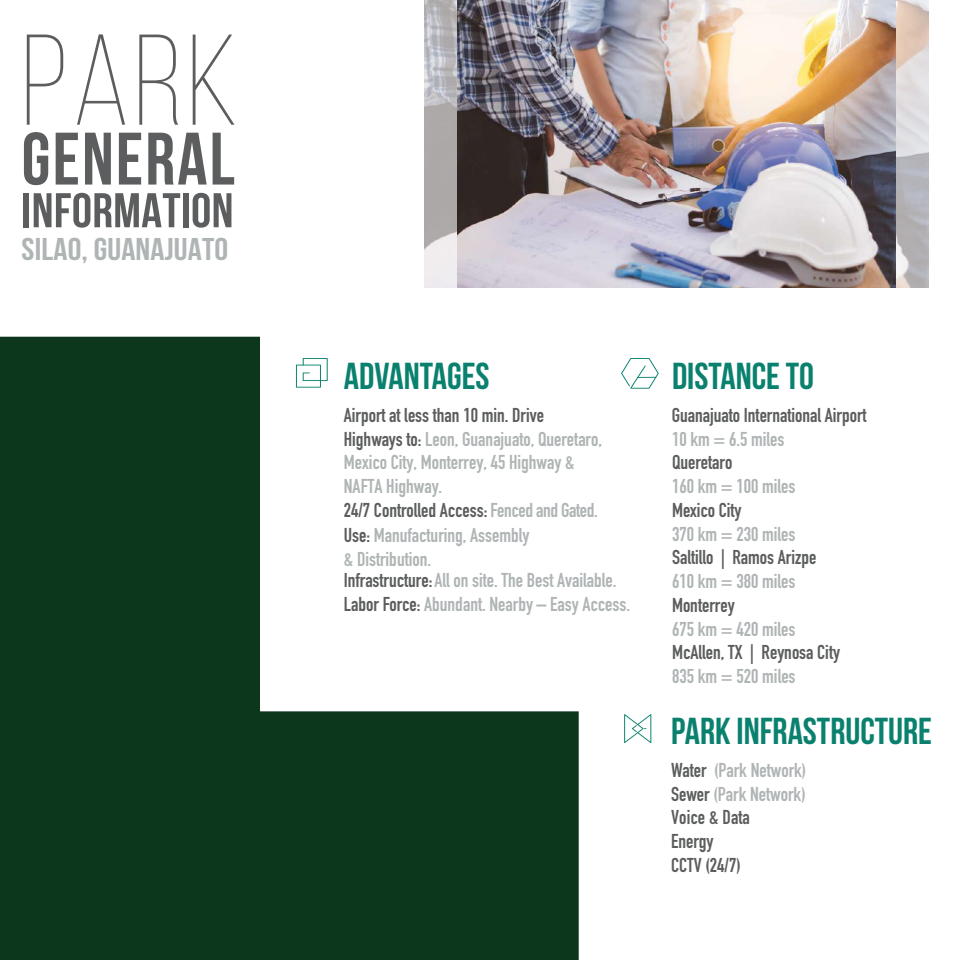
<style>
.page{position:relative;width:960px;height:960px;background:#fff}
.page>*{position:absolute;margin:0;border:0;box-sizing:border-box;transform-origin:0 0}
.t1{font:300 128.75px "Bebas Neue";color:#5c5d5e}
.t2{font:74.12px "Bebas Neue";letter-spacing:.03em;color:#5c5d5e}
.t3{font:48.62px "Bebas Neue";letter-spacing:.005em;color:#5c5d5e;scale:1.05 1}
.t4{font:37.5px "Bebas Neue";color:#09816e}
.t5{font:31.5px "Bebas Neue";letter-spacing:.005em;color:#afb4b5;scale:1.1 1}
.t6{font:700 19.75px/23.9px "DIN Condensed";color:#afb4b5}
.t7{font:700 19.75px/23.8px "DIN Condensed";color:#5c5d5e}
.s1{color:#5c5d5e}
.s2{color:#afb4b5}
</style>
<div class="page">
<img style="left:424px;top:0;width:504px;height:287px">
<img style="left:457px;top:0;width:438px;height:287px">
<svg style="left:0;top:337px;width:578px;height:623px;fill:#0c371d"></svg>
<svg style="left:296px;top:358px;width:32px;height:29px"></svg>
<svg style="left:624px;top:714px;width:27px;height:29px"></svg>
<svg style="left:621px;top:358px;width:37px;height:30px"></svg>
<h1 class="t1" style="left:22px;top:12px;width:219px">park</h1>
<h2 class="t2" style="left:22px;top:118px;width:215px">GENERAL</h2>
<h3 class="t3" style="left:22px;top:184px;width:203px">INFORMATION</h3>
<h3 class="t5" style="left:22px;top:231px;width:189px">SILAO, GUANAJUATO</h3>
<h3 class="t4" style="left:344px;top:356px;width:147px">ADVANTAGES</h3>
<p class="t6" style="left:344px;top:403px;width:260px"><span class="s1">Airport at less than 10 min. Drive<br>Highways to:</span> Leon, Guanajuato, Queretaro,<br>Mexico City, Monterrey, 45 Highway &amp;<br>NAFTA Highway.<br><span class="s1">24/7 Controlled Access:</span>Fenced and Gated.<br><span class="s1">Use:</span> Manufacturing, Assembly<br>&amp; Distribution.</p>
<p class="t6" style="left:344px;top:568px;width:288px"><span class="s1">Infrastructure:</span>All on site. The Best Available.<br><span class="s1">Labor Force:</span> Abundant. Nearby – Easy Access.</p>
<h3 class="t4" style="left:672px;top:356px;width:143px">DISTANCE TO</h3>
<p class="t7" style="left:671px;top:403px;width:196px">Guanajuato International Airport</p>
<p class="t6" style="left:672px;top:427px;width:114px">10 km = 6.5 miles</p>
<p class="t7" style="left:672px;top:450px;width:62px">Queretaro</p>
<p class="t6" style="left:672px;top:474px;width:125px">160 km = 100 miles</p>
<p class="t7" style="left:672px;top:498px;width:71px">Mexico City</p>
<p class="t6" style="left:672px;top:521px;width:125px">370 km = 230 miles</p>
<p class="t7" style="left:672px;top:545px;width:146px">Saltillo | Ramos Arizpe</p>
<p class="t6" style="left:672px;top:569px;width:125px">610 km = 380 miles</p>
<p class="t7" style="left:672px;top:593px;width:64px">Monterrey</p>
<p class="t6" style="left:672px;top:616px;width:125px">675 km = 420 miles</p>
<p class="t7" style="left:672px;top:640px;width:169px">McAllen, TX | Reynosa City</p>
<p class="t6" style="left:672px;top:664px;width:125px">835 km = 520 miles</p>
<h3 class="t4" style="left:671px;top:710px;width:262px">PARK INFRASTRUCTURE</h3>
<p class="t7" style="left:671px;top:758px;width:137px">Water <span class="s2">(Park Network)<br></span>Sewer <span class="s2">(Park Network)<br></span>Voice &amp; Data<br>Energy<br>CCTV (24/7)</p>
</div>
